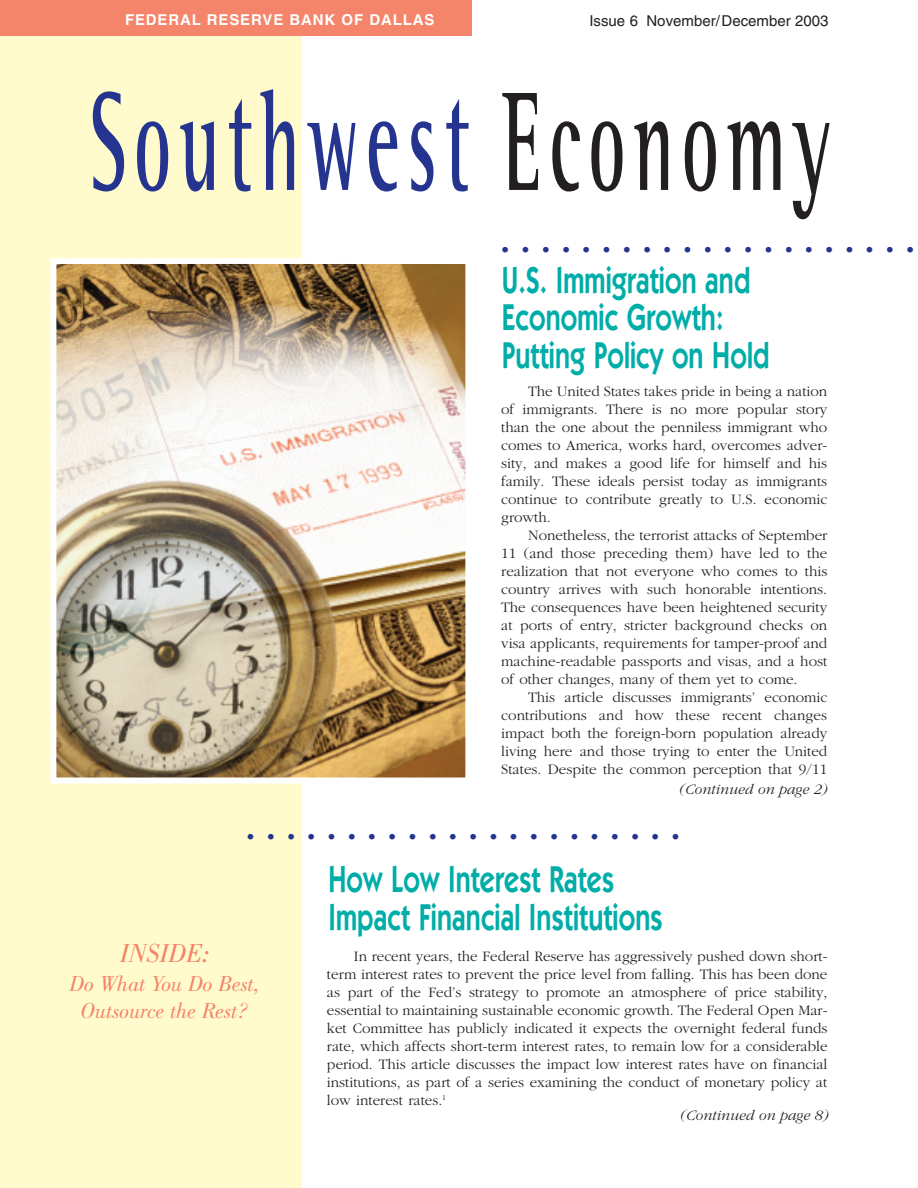
<style>
.page{position:relative;width:918px;height:1188px;background:#fff}
.page>*{position:absolute;margin:0;border:0;box-sizing:border-box;transform-origin:0 0}
.t1{font:700 144px "Rotis Semi Serif";letter-spacing:.11em;color:#25358f;scale:.5 1}
.t2{font:600 37.5px/37.5px "Itc Kabel";letter-spacing:.005em;color:#00ada8;scale:.72 1}
.t3{font:italic 27px "Bodoni";letter-spacing:-.01em;color:#f4846a}
.t4{font:700 24px "Futura";color:#25358f}
.t5{font:italic 22.5px/27px "Bodoni";letter-spacing:-.01em;color:#f4846a;text-align:center}
.t6{font:300 15px/18px "Garamond";color:#231f20;text-align:justify}
.t7{font:italic 300 15px "Garamond";color:#231f20}
.t8{font:15px "Helvetica";color:#231f20}
.t9{font:700 15px "Helvetica";letter-spacing:.055em;color:#fff}
.s1{color:#231f20}
</style>
<div class="page">
<div style="left:0;top:0;width:301px;height:1188px;background:#fffbcc"></div>
<div style="left:0;top:0;width:472px;height:36px;background:#f4846a"></div>
<img style="left:57px;top:265px;width:407px;height:512px">
<div style="left:50px;top:258px;width:421px;height:526px;border:6px solid #fff"></div>
<p class="t9" style="left:125px;top:14px;width:311px">FEDERAL RESERVE BANK OF DALLAS</p>
<p class="t8" style="left:589px;top:15px;width:241px">Issue 6 November/December 2003</p>
<h1 class="t1" style="left:90px;top:93px;width:1484px">Southwest <span class="s1">Economy</span></h1>
<h3 class="t4" style="left:501px;top:232px;width:415px">. . . . . . . . . . . . . . . . . . . . .</h3>
<h2 class="t2" style="left:502px;top:265px;width:373px">U.S. Immigration and<br>Economic Growth:<br>Putting Policy on Hold</h2>
<p class="t6" style="left:501px;top:382px;width:328px;text-indent:27px">The United States takes pride in being a nation of immigrants. There is no more popular story than the one about the penniless immigrant who comes to America, works hard, overcomes adver&shy;sity, and makes a good life for himself and his family. These ideals persist today as immigrants continue to contribute greatly to U.S. economic growth.</p>
<p class="t6" style="left:501px;top:526px;width:328px;text-indent:27px">Nonetheless, the terrorist attacks of September 11 (and those preceding them) have led to the realization that not everyone who comes to this country arrives with such honorable intentions.<br>The consequences have been heightened security at ports of entry, stricter background checks on visa applicants, requirements for tamper-proof and machine-readable passports and visas, and a host of other changes, many of them yet to come.</p>
<p class="t6" style="left:501px;top:688px;width:328px;text-indent:27px">This article discusses immigrants’ economic contributions and how these recent changes impact both the foreign-born population already living here and those trying to enter the United States. Despite the common perception that 9/11</p>
<p class="t7" style="left:679px;top:780px;width:150px">(Continued on page 2)</p>
<h3 class="t4" style="left:247px;top:819px;width:435px">. . . . . . . . . . . . . . . . . . . . . .</h3>
<h3 class="t3" style="left:120px;top:943px;width:91px">INSIDE:</h3>
<h3 class="t5" style="left:70px;top:972px;width:192px">Do What You Do Best,<br>Outsource the Rest?</h3>
<h2 class="t2" style="left:328px;top:864px;width:465px">How Low Interest Rates<br>Impact Financial Institutions</h2>
<p class="t6" style="left:327px;top:946px;width:502px;text-indent:27px">In recent years, the Federal Reserve has aggressively pushed down short&shy;term interest rates to prevent the price level from falling. This has been done as part of the Fed’s strategy to promote an atmosphere of price stability, essential to maintaining sustainable economic growth. The Federal Open Mar&shy;ket Committee has publicly indicated it expects the overnight federal funds rate, which affects short-term interest rates, to remain low for a considerable period. This article discusses the impact low interest rates have on financial institutions, as part of a series examining the conduct of monetary policy at low interest rates.<sup>1</sup></p>
<p class="t7" style="left:680px;top:1106px;width:150px">(Continued on page 8)</p>
</div>
